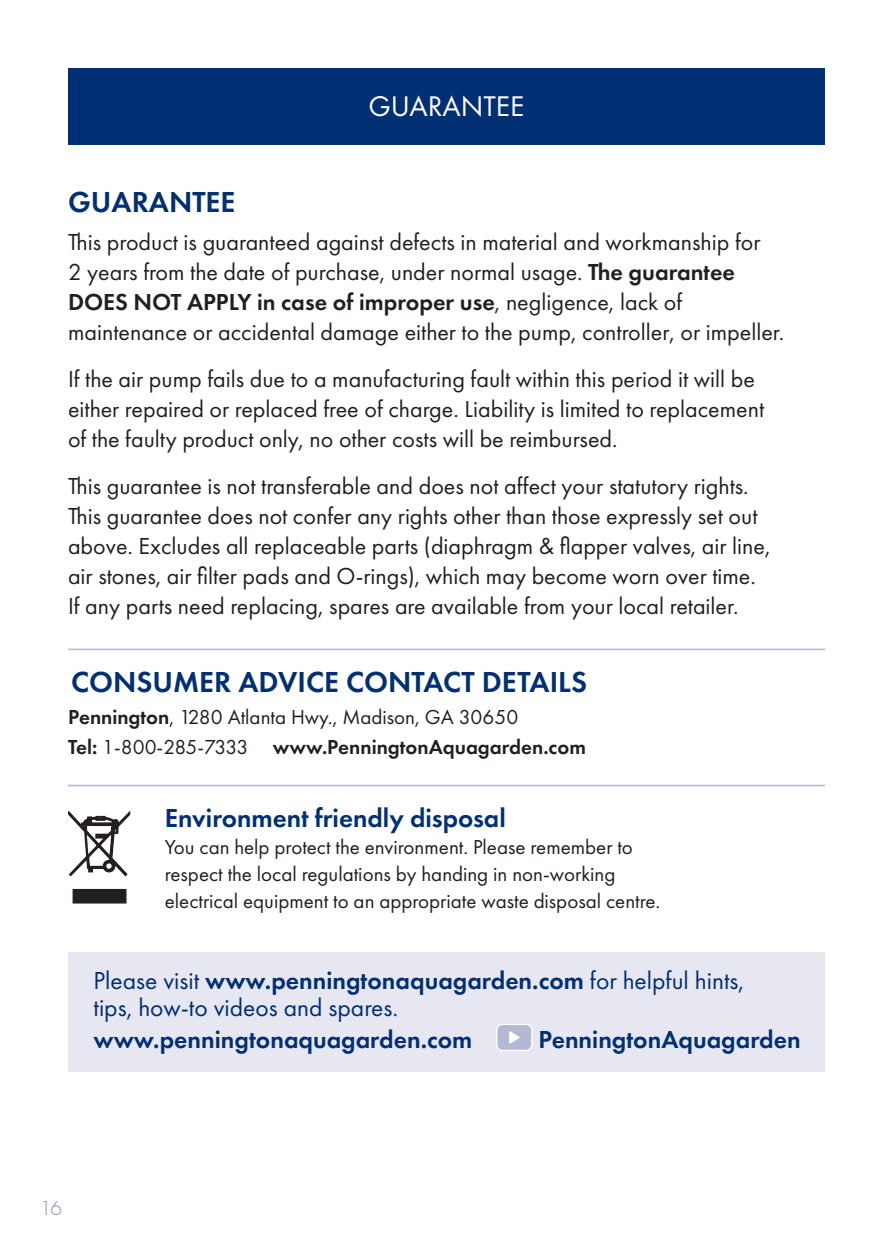
<style>
.page{position:relative;width:893px;height:1259px;background:#fff}
.page>*{position:absolute;margin:0;border:0;box-sizing:border-box;transform-origin:0 0}
.t1{font:600 30px "Futura PT";color:#002f73}
.t2{font:29.4px "Futura T";color:#fff}
.t3{font:600 27px "Futura PT";color:#002f73}
.t4{font:25.5px/27px "Futura PT";color:#002f73}
.t5{font:600 25.5px "Futura PT";color:#002f73}
.t6{font:24px/30px "Futura PT";color:#231f20}
.t7{font:21px/27px "Futura PT";color:#231f20}
.t8{font:300 21px "Futura T";color:#808eb8}
.s1{font-weight:600}
</style>
<div class="page">
<svg style="left:72px;top:888px;width:55px;height:16px"></svg>
<svg style="left:68px;top:810px;width:63px;height:67px"></svg>
<hr style="left:68px;top:648px;width:757px;height:2px;background:#b3b9d4">
<hr style="left:68px;top:784px;width:757px;height:2px;background:#b3b9d4">
<div style="left:68px;top:68px;width:757px;height:77px;background:#002f73"></div>
<div style="left:68px;top:952px;width:757px;height:119px;background:#e7e7f1"></div>
<svg style="left:496px;top:1024px;width:36px;height:27px"></svg>
<p class="t1" style="left:68px;top:183px;width:169px">GUARANTEE</p>
<p class="t2" style="left:369px;top:89px;width:157px">GUARANTEE</p>
<p class="t6" style="left:68px;top:227px;width:718px">This product is guaranteed against defects in material and workmanship for<br>2 years from the date of purchase, under normal usage. <span class="s1">The guarantee DOES NOT APPLY in case of improper use</span>, negligence, lack of maintenance or accidental damage either to the pump, controller, or impeller.</p>
<p class="t6" style="left:68px;top:364px;width:698px">If the air pump fails due to a manufacturing fault within this period it will be either repaired or replaced free of charge. Liability is limited to replacement of the faulty product only, no other costs will be reimbursed.</p>
<p class="t6" style="left:68px;top:471px;width:704px">This guarantee is not transferable and does not affect your statutory rights.<br>This guarantee does not confer any rights other than those expressly set out above. Excludes all replaceable parts (diaphragm &amp; flapper valves, air line, air stones, air filter pads and O-rings), which may become worn over time.<br>If any parts need replacing, spares are available from your local retailer.</p>
<p class="t1" style="left:71px;top:663px;width:517px">CONSUMER ADVICE CONTACT DETAILS</p>
<p class="t7" style="left:68px;top:702px;width:519px;line-height:30px"><span class="s1">Pennington</span>, 1280 Atlanta Hwy., Madison, GA 30650<br><span class="s1">Tel:</span> 1-800-285-7333 <span class="s1">www.PenningtonAquagarden.com</span></p>
<p class="t3" style="left:165px;top:800px;width:342px">Environment friendly disposal</p>
<p class="t7" style="left:165px;top:833px;width:497px">You can help protect the environment. Please remember to respect the local regulations by handing in non-working electrical equipment to an appropriate waste disposal centre.</p>
<p class="t4" style="left:94px;top:967px;width:652px">Please visit <span class="s1">www.penningtonaquagarden.com</span> for helpful hints, tips, how-to videos and spares.</p>
<p class="t5" style="left:94px;top:1023px;width:380px">www.penningtonaquagarden.com</p>
<p class="t5" style="left:538px;top:1023px;width:264px">PenningtonAquagarden</p>
<p class="t8" style="left:40px;top:1196px;width:23px">16</p>
</div>
